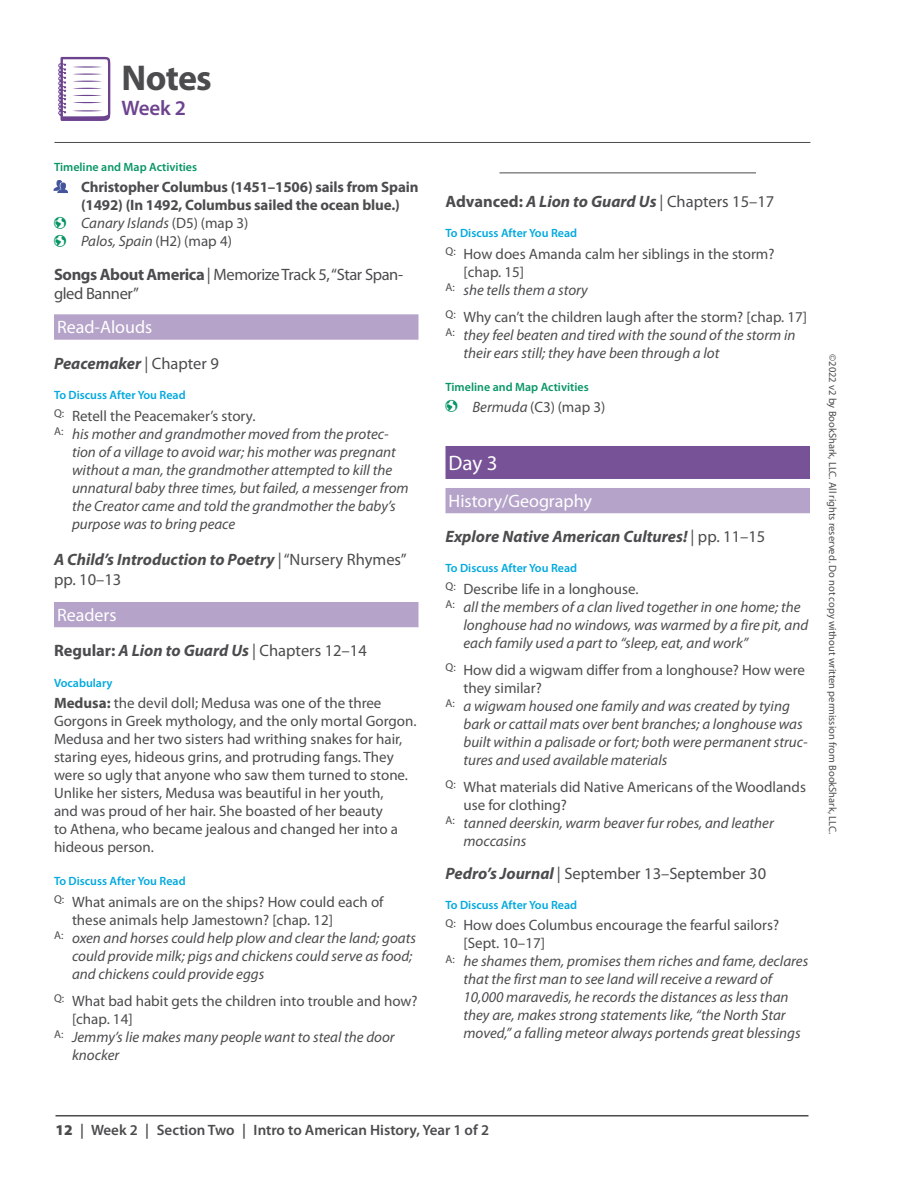
<style>
.page{position:relative;width:918px;height:1188px;background:#fff}
.page>*{position:absolute;margin:0;border:0;box-sizing:border-box;transform-origin:0 0}
.t1{font:700 36px "Myriad Pro";letter-spacing:-.02em;color:#4b4c4d}
.t2{font:600 21px "Myriad Pro";color:#6d438f}
.t3{font:21px "Myriad Pro";color:#fff}
.t4{font:18px "Myriad Pro";color:#fff}
.t5{font:italic 700 16.5px/19.8px "Myriad Pro";color:#4b4c4d}
.t6{font:16.5px/19.8px "Myriad Pro";letter-spacing:-.025em;color:#4b4c4d}
.t7{font:16.5px "Myriad Pro";color:#4b4c4d}
.t8{font:italic 15px "Myriad Pro";color:#4b4c4d}
.t9{font:15px/18px "Myriad Pro";color:#4b4c4d}
.t10{font:700 15px/18px "Myriad Pro";letter-spacing:-.01em;color:#4b4c4d}
.t11{font:600 15px "Myriad Pro";color:#4b4c4d}
.t12{font:600 12px "Myriad Pro";color:#00a9df}
.t13{font:600 12px "Myriad Pro";color:#079565}
.t14{font:10.5px "Myriad Pro";color:#4b4c4d}
.s1{font-weight:400;font-style:italic}
.s2{font-weight:400}
.s3{font-weight:700}
.s4{font-weight:400;font-style:normal}
.s5{font-style:normal}
.s6{font-style:italic}
.s7{font-weight:700;font-style:italic}
.s8{font-weight:900}
</style>
<div class="page">
<div style="left:54px;top:314px;width:365px;height:26px;background:#b5a3c9"></div>
<div style="left:54px;top:602px;width:365px;height:25px;background:#b5a3c9"></div>
<hr style="left:500px;top:172px;width:256px;height:1px;background:#4b4c4d">
<div style="left:446px;top:446px;width:364px;height:33px;background:#775297"></div>
<div style="left:446px;top:488px;width:364px;height:25px;background:#b5a3c9"></div>
<hr style="left:56px;top:1115px;width:753px;height:2px;background:#4b4c4d">
<hr style="left:54px;top:142px;width:756px;height:1px;background:#4b4c4d">
<svg style="left:58px;top:56px;width:53px;height:65px"></svg>
<h1 class="t1" style="left:122px;top:64px;width:92px">Notes</h1>
<h2 class="t2" style="left:122px;top:100px;width:66px">Week 2</h2>
<p class="t13" style="left:54px;top:162px;width:145px">Timeline and Map Activities</p>
<p class="t10" style="left:81px;top:179px;width:339px">Christopher Columbus (1451–1506) sails from Spain (1492) (In 1492, Columbus sailed the ocean blue.)<br><span class="s1">Canary Islands</span> <span class="s2">(D5) (map 3)<br></span><span class="s1">Palos, Spain</span> <span class="s2">(H2) (map 4)</span></p>
<p class="t6" style="left:54px;top:265px;width:351px"><span class="s3">Songs About America</span> | Memorize Track 5, “Star Span&shy;gled Banner”</p>
<p class="t4" style="left:57px;top:320px;width:97px">Read-Alouds</p>
<p class="t5" style="left:54px;top:354px;width:166px">Peacemaker <span class="s4">| Chapter 9</span></p>
<p class="t12" style="left:54px;top:391px;width:133px">To Discuss After You Read</p>
<p class="t9" style="left:54px;top:408px;width:203px"><sup>Q:</sup> Retell the Peacemaker’s story.</p>
<p class="t8" style="left:54px;top:428px;width:336px"><sup>A:</sup> his mother and grandmother moved from the protec-</p>
<p class="t8" style="left:72px;top:446px;width:326px">tion of a village to avoid war; his mother was pregnant</p>
<p class="t8" style="left:72px;top:464px;width:322px">without a man, the grandmother attempted to kill the</p>
<p class="t8" style="left:72px;top:482px;width:338px">unnatural baby three times, but failed, a messenger from</p>
<p class="t8" style="left:72px;top:500px;width:325px">the Creator came and told the grandmother the baby’s</p>
<p class="t8" style="left:72px;top:518px;width:165px">purpose was to bring peace</p>
<p class="t5" style="left:54px;top:551px;width:354px">A Child’s Introduction to Poetry <span class="s4">| “Nursery Rhymes” pp. 10–13</span></p>
<p class="t4" style="left:57px;top:608px;width:61px">Readers</p>
<p class="t5" style="left:54px;top:642px;width:314px"><span class="s5">Regular:</span> A Lion to Guard Us <span class="s4">| Chapters 12–14</span></p>
<p class="t12" style="left:54px;top:678px;width:60px">Vocabulary</p>
<p class="t9" style="left:54px;top:695px;width:364px"><span class="s3">Medusa:</span> the devil doll; Medusa was one of the three Gorgons in Greek mythology, and the only mortal Gorgon.<br>Medusa and her two sisters had writhing snakes for hair, staring eyes, hideous grins, and protruding fangs. They were so ugly that anyone who saw them turned to stone.<br>Unlike her sisters, Medusa was beautiful in her youth,<br>and was proud of her hair. She boasted of her beauty<br>to Athena, who became jealous and changed her into a hideous person.</p>
<p class="t12" style="left:54px;top:877px;width:133px">To Discuss After You Read</p>
<p class="t9" style="left:54px;top:893px;width:331px"><sup>Q:</sup> What animals are on the ships? How could each of</p>
<p class="t9" style="left:72px;top:911px;width:263px">these animals help Jamestown? [chap. 12]</p>
<p class="t8" style="left:54px;top:932px;width:363px"><sup>A:</sup> oxen and horses could help plow and clear the land; goats</p>
<p class="t8" style="left:72px;top:950px;width:342px">could provide milk; pigs and chickens could serve as food;</p>
<p class="t8" style="left:72px;top:968px;width:194px">and chickens could provide eggs</p>
<p class="t9" style="left:54px;top:992px;width:365px"><sup>Q:</sup> What bad habit gets the children into trouble and how?</p>
<p class="t9" style="left:72px;top:1010px;width:62px">[chap. 14]</p>
<p class="t8" style="left:54px;top:1031px;width:342px"><sup>A:</sup> Jemmy’s lie makes many people want to steal the door</p>
<p class="t8" style="left:72px;top:1049px;width:49px">knocker</p>
<p class="t5" style="left:446px;top:192px;width:330px"><span class="s5">Advanced:</span> A Lion to Guard Us <span class="s4">| Chapters 15–17</span></p>
<p class="t12" style="left:446px;top:229px;width:133px">To Discuss After You Read</p>
<p class="t9" style="left:446px;top:245px;width:331px"><sup>Q:</sup> How does Amanda calm her siblings in the storm?</p>
<p class="t9" style="left:464px;top:263px;width:62px">[chap. 15]</p>
<p class="t8" style="left:446px;top:284px;width:144px"><sup>A:</sup> she tells them a story</p>
<p class="t9" style="left:446px;top:308px;width:363px"><sup>Q:</sup> Why can’t the children laugh after the storm? [chap. 17]</p>
<p class="t8" style="left:446px;top:329px;width:352px"><sup>A:</sup> they feel beaten and tired with the sound of the storm in</p>
<p class="t8" style="left:464px;top:347px;width:257px">their ears still; they have been through a lot</p>
<p class="t13" style="left:446px;top:382px;width:145px">Timeline and Map Activities</p>
<p class="t9" style="left:473px;top:399px;width:134px"><span class="s6">Bermuda</span> (C3) (map 3)</p>
<h2 class="t3" style="left:449px;top:455px;width:51px">Day 3</h2>
<p class="t4" style="left:449px;top:494px;width:145px">History/Geography</p>
<p class="t5" style="left:446px;top:528px;width:321px">Explore Native American Cultures! <span class="s4">| pp. 11–15</span></p>
<p class="t12" style="left:446px;top:564px;width:133px">To Discuss After You Read</p>
<p class="t9" style="left:446px;top:580px;width:194px"><sup>Q:</sup> Describe life in a longhouse.</p>
<p class="t8" style="left:446px;top:601px;width:357px"><sup>A:</sup> all the members of a clan lived together in one home; the</p>
<p class="t8" style="left:464px;top:619px;width:346px">longhouse had no windows, was warmed by a fire pit, and</p>
<p class="t8" style="left:464px;top:637px;width:286px">each family used a part to “sleep, eat, and work”</p>
<p class="t9" style="left:446px;top:661px;width:361px"><sup>Q:</sup> How did a wigwam differ from a longhouse? How were</p>
<p class="t9" style="left:464px;top:679px;width:80px">they similar?</p>
<p class="t8" style="left:446px;top:700px;width:346px"><sup>A:</sup> a wigwam housed one family and was created by tying</p>
<p class="t8" style="left:464px;top:718px;width:341px">bark or cattail mats over bent branches; a longhouse was</p>
<p class="t8" style="left:464px;top:736px;width:346px">built within a palisade or fort; both were permanent struc-</p>
<p class="t8" style="left:464px;top:754px;width:205px">tures and used available materials</p>
<p class="t9" style="left:446px;top:778px;width:362px"><sup>Q:</sup> What materials did Native Americans of the Woodlands</p>
<p class="t9" style="left:464px;top:796px;width:105px">use for clothing?</p>
<p class="t8" style="left:446px;top:817px;width:330px"><sup>A:</sup> tanned deerskin, warm beaver fur robes, and leather</p>
<p class="t8" style="left:464px;top:835px;width:64px">moccasins</p>
<p class="t7" style="left:446px;top:867px;width:322px"><span class="s7">Pedro’s Journal</span> | September 13–September 30</p>
<p class="t12" style="left:446px;top:900px;width:133px">To Discuss After You Read</p>
<p class="t9" style="left:446px;top:917px;width:335px"><sup>Q:</sup> How does Columbus encourage the fearful sailors?</p>
<p class="t9" style="left:464px;top:935px;width:83px">[Sept. 10–17]</p>
<p class="t8" style="left:446px;top:955px;width:364px"><sup>A:</sup> he shames them, promises them riches and fame, declares</p>
<p class="t8" style="left:464px;top:973px;width:310px">that the first man to see land will receive a reward of</p>
<p class="t8" style="left:464px;top:991px;width:327px">10,000 maravedis, he records the distances as less than</p>
<p class="t8" style="left:464px;top:1009px;width:324px">they are, makes strong statements like, “the North Star</p>
<p class="t8" style="left:464px;top:1027px;width:339px">moved,” a falling meteor always portends great blessings</p>
<p class="t14" style="left:837px;top:354px;width:481px;rotate:90deg">©2022 v2 by BookShark, LLC. All rights reserved. Do not copy without written permission from BookShark, LLC.</p>
<p class="t11" style="left:55px;top:1124px;width:435px"><span class="s8">12</span> | Week 2 | Section Two | Intro to American History, Year 1 of 2</p>
</div>
